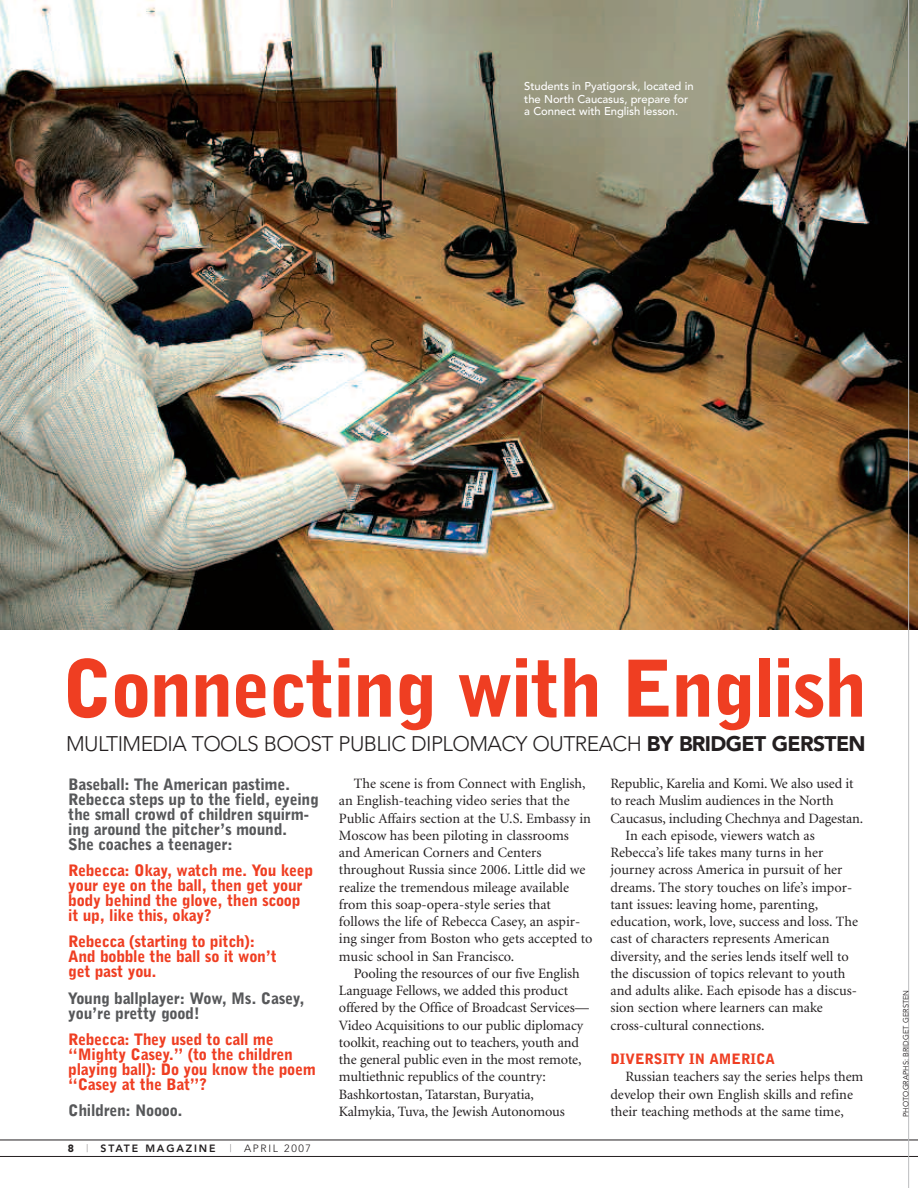
<style>
.page{position:relative;width:918px;height:1188px;background:#fff}
.page>*{position:absolute;margin:0;border:0;box-sizing:border-box;transform-origin:0 0}
.t1{font:900 78px "Bell Gothic BT";letter-spacing:-.03em;color:#ef3e22}
.t2{font:300 21px "Avenir";letter-spacing:-.025em;color:#231f20}
.t3{font:900 15.75px/15px "Bell Gothic BT";letter-spacing:-.015em;color:#ef3e22}
.t4{font:900 15.75px/15px "Bell Gothic BT";letter-spacing:-.015em;color:#57585a}
.t5{font:14.25px/17.2px "Minion";color:#231f20}
.t6{font:900 14.25px "Bell Gothic BT";color:#ef3e22}
.t7{font:500 11.25px/12.8px "Avenir";letter-spacing:-.005em;color:#fff}
.t8{font:800 10.5px "Avenir";letter-spacing:.175em;color:#231f20}
.t9{font:300 10.5px "Avenir";letter-spacing:.155em;color:#231f20;scale:.5 1}
.t10{font:7.5px "Avenir";color:#231f20}
.s1{font-weight:900}
.s2{font-weight:300}
</style>
<div class="page">
<hr style="left:0;top:1156px;width:918px;height:1px;background:#231f20">
<hr style="left:0;top:1140px;width:918px;height:1px;background:#231f20">
<img style="left:0;top:0;width:918px;height:630px">
<hr style="left:908px;top:0;width:1px;height:1188px;background:#bcbdc0">
<p class="t7" style="left:524px;top:80px;width:171px">Students in Pyatigorsk, located in the North Caucasus, prepare for a Connect with English lesson.</p>
<h1 class="t1" style="left:61px;top:660px;width:807px">Connecting with English</h1>
<h2 class="t2" style="left:66px;top:735px;width:801px">MULTIMEDIA TOOLS BOOST PUBLIC DIPLOMACY OUTREACH <span class="s1">BY BRIDGET GERSTEN</span></h2>
<p class="t4" style="left:68px;top:778px;width:252px">Baseball: The American pastime.<br>Rebecca steps up to the field, eyeing the small crowd of children squirm&shy;ing around the pitcher’s mound.<br>She coaches a teenager:</p>
<p class="t3" style="left:68px;top:864px;width:246px">Rebecca: Okay, watch me. You keep your eye on the ball, then get your body behind the glove, then scoop it up, like this, okay?</p>
<p class="t3" style="left:68px;top:935px;width:210px">Rebecca (starting to pitch):<br>And bobble the ball so it won’t get past you.</p>
<p class="t4" style="left:68px;top:992px;width:238px">Young ballplayer: Wow, Ms. Casey, you’re pretty good!</p>
<p class="t3" style="left:68px;top:1033px;width:249px">Rebecca: They used to call me “Mighty Casey.” (to the children playing ball): Do you know the poem “Casey at the Bat”?</p>
<p class="t4" style="left:68px;top:1104px;width:116px">Children: Noooo.</p>
<p class="t8" style="left:68px;top:1144px;width:149px"><span class="s1">8</span> <span class="s2">|</span> STATE MAGAZINE</p>
<p class="t9" style="left:230px;top:1144px;width:163px">| APRIL 2007</p>
<p class="t5" style="left:339px;top:776px;width:255px;text-indent:15px">The scene is from Connect with English, an English-teaching video series that the Public Affairs section at the U.S. Embassy in Moscow has been piloting in classrooms and American Corners and Centers throughout Russia since 2006. Little did we realize the tremendous mileage available from this soap-opera-style series that follows the life of Rebecca Casey, an aspir&shy;ing singer from Boston who gets accepted to music school in San Francisco.</p>
<p class="t5" style="left:339px;top:966px;width:251px;text-indent:15px">Pooling the resources of our five English Language Fellows, we added this product offered by the Office of Broadcast Services— Video Acquisitions to our public diplomacy toolkit, reaching out to teachers, youth and the general public even in the most remote, multiethnic republics of the country:<br>Bashkortostan, Tatarstan, Buryatia, Kalmykia, Tuva, the Jewish Autonomous</p>
<p class="t5" style="left:610px;top:776px;width:245px">Republic, Karelia and Komi. We also used it</p>
<p class="t5" style="left:610px;top:793px;width:225px">to reach Muslim audiences in the North</p>
<p class="t5" style="left:610px;top:811px;width:254px">Caucasus, including Chechnya and Dagestan.</p>
<p class="t5" style="left:625px;top:828px;width:191px">In each episode, viewers watch as</p>
<p class="t5" style="left:610px;top:845px;width:214px">Rebecca’s life takes many turns in her</p>
<p class="t5" style="left:610px;top:862px;width:233px">journey across America in pursuit of her</p>
<p class="t5" style="left:610px;top:880px;width:243px">dreams. The story touches on life’s impor-</p>
<p class="t5" style="left:610px;top:897px;width:209px">tant issues: leaving home, parenting,</p>
<p class="t5" style="left:610px;top:914px;width:249px">education, work, love, success and loss. The</p>
<p class="t5" style="left:610px;top:931px;width:221px">cast of characters represents American</p>
<p class="t5" style="left:610px;top:949px;width:240px">diversity, and the series lends itself well to</p>
<p class="t5" style="left:610px;top:966px;width:236px">the discussion of topics relevant to youth</p>
<p class="t5" style="left:610px;top:983px;width:248px">and adults alike. Each episode has a discus-</p>
<p class="t5" style="left:610px;top:1000px;width:214px">sion section where learners can make</p>
<p class="t5" style="left:610px;top:1018px;width:156px">cross-cultural connections.</p>
<p class="t6" style="left:610px;top:1054px;width:166px">DIVERSITY IN AMERICA</p>
<p class="t5" style="left:610px;top:1069px;width:254px;text-indent:15px">Russian teachers say the series helps them develop their own English skills and refine their teaching methods at the same time,</p>
<p class="t10" style="left:903px;top:1117px;width:129px;rotate:-90deg">PHOTOGRAPHS: BRIDGET GERSTEN</p>
</div>
